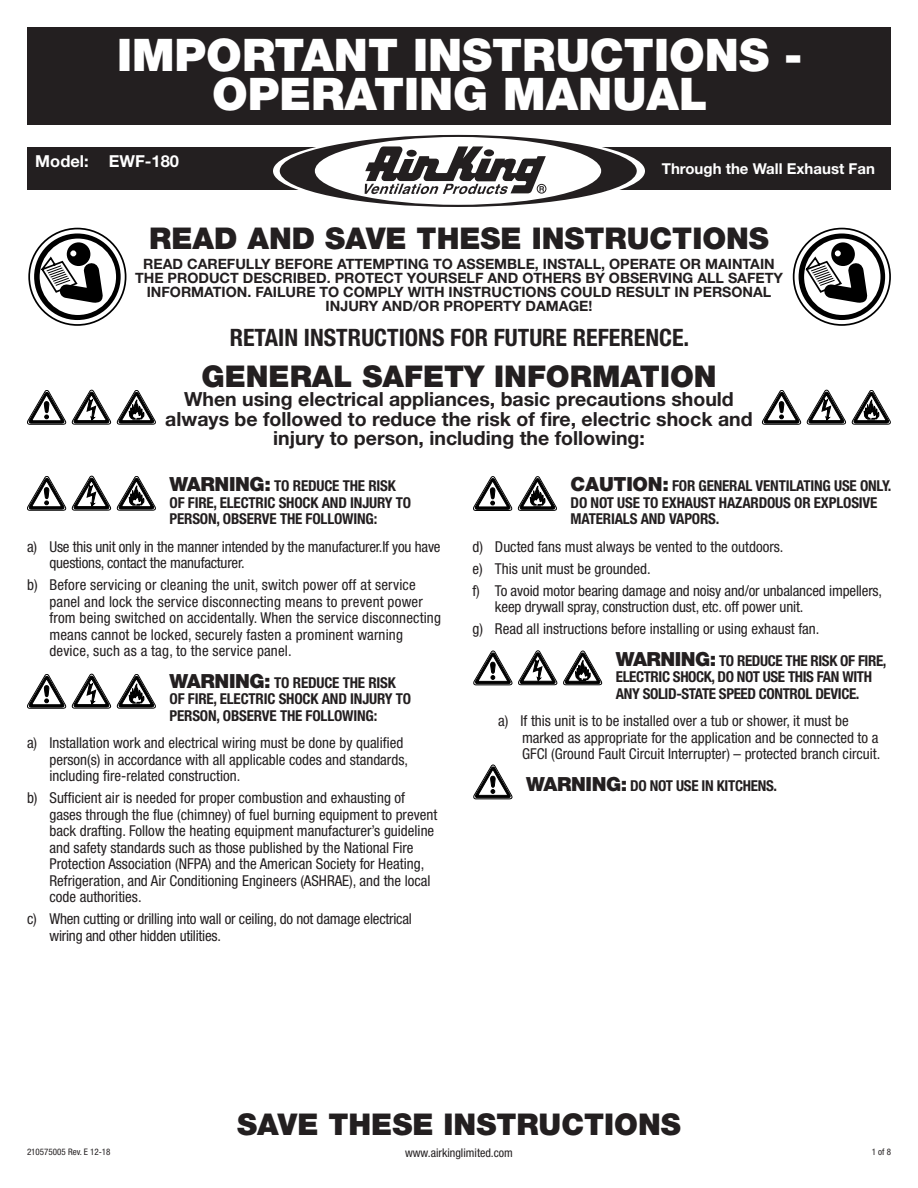
<style>
.page{position:relative;width:918px;height:1188px;background:#fff}
.page>*{position:absolute;margin:0;border:0;box-sizing:border-box;transform-origin:0 0}
.t1{font:900 45px/39px "Helvetica Neue";color:#fff;text-align:center}
.t2{font:900 30px "Helvetica Neue";color:#231f20}
.t3{font:700 condensed 24px "Helvetica Neue";color:#231f20}
.t4{font:700 19.5px/19.5px "Helvetica Neue";color:#231f20;text-align:center}
.t5{font:700 16.5px "Helvetica Neue";color:#fff}
.t6{font:condensed 15px/16.5px "Helvetica Neue";color:#231f20}
.t7{font:700 condensed 15px/16.5px "Helvetica Neue";letter-spacing:-.01em;color:#231f20}
.t8{font:700 15px "Helvetica Neue";color:#fff}
.t9{font:700 14.25px/14.2px "Helvetica Neue";color:#231f20;text-align:center}
.t10{font:condensed 12px "Helvetica Neue";color:#231f20}
.t11{font:condensed 9px "Helvetica Neue";color:#231f20}
.s1{font-weight:900;font-stretch:normal;font-size:19.5px}
</style>
<div class="page">
<div style="left:27px;top:148px;width:864px;height:42px;background:#231f20"></div>
<svg style="left:273px;top:133px;width:372px;height:75px"></svg>
<div style="left:27px;top:27px;width:864px;height:97px;background:#231f20"></div>
<div style="left:280px;top:135px;width:357px;height:72px;background:#231f20;border-radius:50%"></div>
<div style="left:315px;top:137px;width:286px;height:68px;background:#fff;border-radius:50%"></div>
<svg style="left:365px;top:146px;width:181px;height:48px"></svg>
<svg style="left:117px;top:390px;width:39px;height:35px"></svg>
<svg style="left:72px;top:390px;width:39px;height:35px"></svg>
<svg style="left:27px;top:390px;width:39px;height:35px"></svg>
<svg style="left:117px;top:674px;width:39px;height:35px"></svg>
<svg style="left:72px;top:674px;width:39px;height:35px"></svg>
<svg style="left:27px;top:674px;width:39px;height:35px"></svg>
<svg style="left:518px;top:476px;width:39px;height:35px"></svg>
<svg style="left:473px;top:476px;width:39px;height:35px"></svg>
<svg style="left:473px;top:650px;width:129px;height:35px"></svg>
<svg style="left:473px;top:765px;width:40px;height:34px"></svg>
<div style="left:28px;top:228px;width:98px;height:98px;border:2px solid #000;border-radius:50%"></div>
<svg style="left:34px;top:233px;width:87px;height:87px"></svg>
<div style="left:793px;top:228px;width:98px;height:98px;border:2px solid #000;border-radius:50%"></div>
<svg style="left:799px;top:233px;width:86px;height:87px"></svg>
<svg style="left:852px;top:390px;width:39px;height:35px"></svg>
<svg style="left:807px;top:390px;width:39px;height:35px"></svg>
<svg style="left:762px;top:390px;width:39px;height:35px"></svg>
<svg style="left:117px;top:476px;width:39px;height:35px"></svg>
<svg style="left:72px;top:476px;width:39px;height:35px"></svg>
<svg style="left:27px;top:476px;width:39px;height:35px"></svg>
<h1 class="t1" style="left:117px;top:36px;width:687px">IMPORTANT INSTRUCTIONS -<br>OPERATING MANUAL</h1>
<p class="t5" style="left:35px;top:151px;width:145px">Model: EWF-180</p>
<p class="t8" style="left:662px;top:160px;width:215px">Through the Wall Exhaust Fan</p>
<h2 class="t2" style="left:149px;top:220px;width:621px">READ AND SAVE THESE INSTRUCTIONS</h2>
<p class="t9" style="left:135px;top:256px;width:649px">READ CAREFULLY BEFORE ATTEMPTING TO ASSEMBLE, INSTALL, OPERATE OR MAINTAIN THE PRODUCT DESCRIBED. PROTECT YOURSELF AND OTHERS BY OBSERVING ALL SAFETY INFORMATION. FAILURE TO COMPLY WITH INSTRUCTIONS COULD RESULT IN PERSONAL INJURY AND/OR PROPERTY DAMAGE!</p>
<h3 class="t3" style="left:230px;top:323px;width:461px">RETAIN INSTRUCTIONS FOR FUTURE REFERENCE.</h3>
<h2 class="t2" style="left:201px;top:358px;width:517px">GENERAL SAFETY INFORMATION</h2>
<h3 class="t4" style="left:165px;top:389px;width:589px">When using electrical appliances, basic precautions should always be followed to reduce the risk of fire, electric shock and injury to person, including the following:</h3>
<p class="t7" style="left:170px;top:478px;width:243px"><span class="s1">WARNING:</span> TO REDUCE THE RISK<br>OF FIRE, ELECTRIC SHOCK AND INJURY TO<br>PERSON, OBSERVE THE FOLLOWING:</p>
<p class="t6" style="left:50px;top:538px;width:393px;text-indent:-22px">a) Use this unit only in the manner intended by the manufacturer.If you have questions, contact the manufacturer.</p>
<p class="t6" style="left:50px;top:576px;width:393px;text-indent:-22px">b) Before servicing or cleaning the unit, switch power off at service panel and lock the service disconnecting means to prevent power from being switched on accidentally. When the service disconnecting means cannot be locked, securely fasten a prominent warning device, such as a tag, to the service panel.</p>
<p class="t7" style="left:170px;top:674px;width:243px"><span class="s1">WARNING:</span> TO REDUCE THE RISK<br>OF FIRE, ELECTRIC SHOCK AND INJURY TO<br>PERSON, OBSERVE THE FOLLOWING:</p>
<p class="t6" style="left:50px;top:735px;width:360px;text-indent:-22px">a) Installation work and electrical wiring must be done by qualified person(s) in accordance with all applicable codes and standards, including fire-related construction.</p>
<p class="t6" style="left:50px;top:789px;width:389px;text-indent:-22px">b) Sufficient air is needed for proper combustion and exhausting of gases through the flue (chimney) of fuel burning equipment to prevent back drafting. Follow the heating equipment manufacturer’s guideline and safety standards such as those published by the National Fire Protection Association (NFPA) and the American Society for Heating, Refrigeration, and Air Conditioning Engineers (ASHRAE), and the local code authorities.</p>
<p class="t6" style="left:50px;top:910px;width:364px;text-indent:-22px">c) When cutting or drilling into wall or ceiling, do not damage electrical wiring and other hidden utilities.</p>
<p class="t7" style="left:571px;top:478px;width:322px"><span class="s1">CAUTION:</span> FOR GENERAL VENTILATING USE ONLY.<br>DO NOT USE TO EXHAUST HAZARDOUS OR EXPLOSIVE<br>MATERIALS AND VAPORS.</p>
<p class="t6" style="left:472px;top:535px;width:411px;line-height:21.9px">d) Ducted fans must always be vented to the outdoors.<br>e) This unit must be grounded.<br>f) To avoid motor bearing damage and noisy and/or unbalanced impellers,</p>
<p class="t6" style="left:472px;top:596px;width:349px;line-height:21.9px;text-align:center">keep drywall spray, construction dust, etc. off power unit.<br>g) Read all instructions before installing or using exhaust fan.</p>
<p class="t7" style="left:616px;top:652px;width:272px"><span class="s1">WARNING:</span> TO REDUCE THE RISK OF FIRE,<br>ELECTRIC SHOCK, DO NOT USE THIS FAN WITH<br>ANY SOLID-STATE SPEED CONTROL DEVICE.</p>
<p class="t6" style="left:522px;top:712px;width:360px;text-indent:-24px">a) If this unit is to be installed over a tub or shower, it must be marked as appropriate for the application and be connected to a<br>GFCI (Ground Fault Circuit Interrupter) – protected branch circuit.</p>
<p class="t7" style="left:526px;top:777px;width:253px"><span class="s1">WARNING:</span> DO NOT USE IN KITCHENS.</p>
<h2 class="t2" style="left:237px;top:1106px;width:445px">SAVE THESE INSTRUCTIONS</h2>
<p class="t11" style="left:27px;top:1146px;width:85px">210575005 Rev. E 12-18</p>
<p class="t10" style="left:405px;top:1146px;width:109px">www.airkinglimited.com</p>
<p class="t11" style="left:872px;top:1146px;width:21px">1 of 8</p>
</div>
